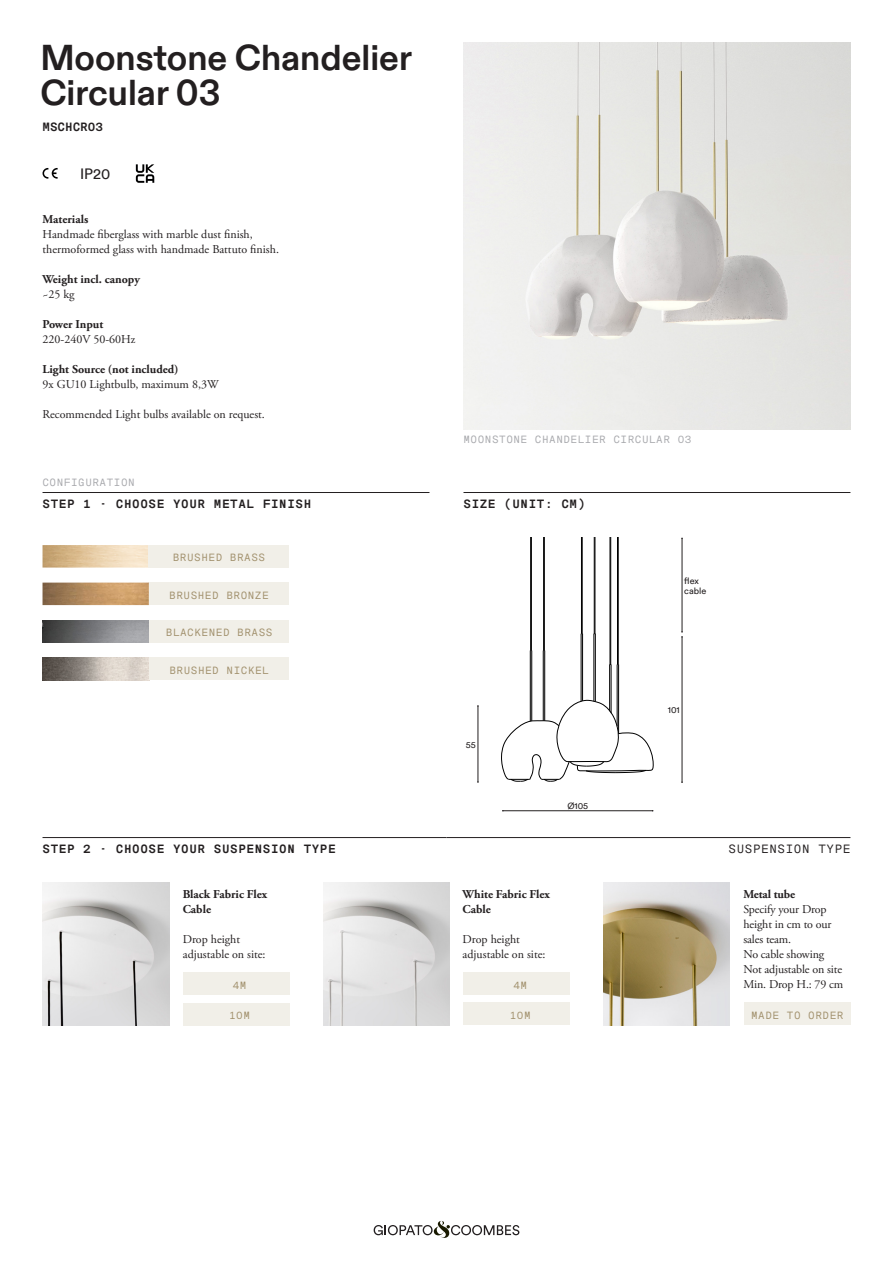
<style>
.page{position:relative;width:893px;height:1263px;background:#fff}
.page>*{position:absolute;margin:0;border:0;box-sizing:border-box;transform-origin:0 0}
.t1{font:700 36px/34.5px "ABC Diatype";color:#231f20}
.t2{font:15px "Circular TT";color:#231f20}
.t3{font:12px/15px "Adobe Garamond Pro";color:#231f20}
.t4{font:700 12px/15px "Adobe Garamond Pro";color:#231f20}
.t5{font:700 12px "Messina Sans Mono";letter-spacing:.05em;color:#231f20}
.t6{font:12px "Messina Sans Mono";letter-spacing:.05em;color:#231f20}
.t7{font:700 12px "Messina Sans Mono";color:#231f20}
.t8{font:10.5px "Messina Sans Mono";letter-spacing:.05em;color:#a1906c}
.t9{font:10.5px "Messina Sans Mono";letter-spacing:.05em;color:#a8a9ad}
.t10{font:9px/10.5px "Circular TT";color:#231f20}
</style>
<div class="page">
<svg style="left:374px;top:1221px;width:145px;height:17px"></svg>
<img style="left:463px;top:43px;width:387px;height:386px">
<svg style="left:136px;top:164px;width:18px;height:19px"></svg>
<svg style="left:43px;top:168px;width:15px;height:11px"></svg>
<hr style="left:43px;top:492px;width:386px;height:1px;background:#231f20">
<img style="left:43px;top:545px;width:106px;height:23px">
<img style="left:43px;top:620px;width:106px;height:23px">
<img style="left:43px;top:658px;width:106px;height:22px">
<div style="left:149px;top:545px;width:140px;height:23px;background:#f1efe8"></div>
<div style="left:149px;top:620px;width:140px;height:23px;background:#f1efe8"></div>
<div style="left:149px;top:583px;width:140px;height:22px;background:#f1efe8"></div>
<div style="left:149px;top:658px;width:140px;height:22px;background:#f1efe8"></div>
<img style="left:43px;top:583px;width:106px;height:22px">
<hr style="left:463px;top:492px;width:387px;height:1px;background:#231f20">
<hr style="left:682px;top:637px;width:1px;height:145px;background:#231f20">
<hr style="left:682px;top:538px;width:1px;height:94px;background:#231f20">
<hr style="left:503px;top:810px;width:150px;height:1px;background:#231f20">
<hr style="left:478px;top:706px;width:1px;height:76px;background:#231f20">
<hr style="left:530px;top:650px;width:1px;height:71px;background:#000">
<hr style="left:581px;top:538px;width:1px;height:96px;background:#000">
<hr style="left:594px;top:634px;width:1px;height:67px;background:#000">
<hr style="left:595px;top:634px;width:1px;height:68px;background:#000">
<hr style="left:582px;top:634px;width:1px;height:67px;background:#000">
<hr style="left:581px;top:634px;width:1px;height:67px;background:#000">
<hr style="left:531px;top:650px;width:1px;height:71px;background:#000">
<svg style="left:501px;top:671px;width:153px;height:111px"></svg>
<hr style="left:544px;top:650px;width:1px;height:71px;background:#000">
<hr style="left:543px;top:650px;width:1px;height:71px;background:#000">
<hr style="left:618px;top:664px;width:1px;height:70px;background:#000">
<hr style="left:611px;top:664px;width:1px;height:49px;background:#000">
<hr style="left:530px;top:538px;width:1px;height:112px;background:#000">
<hr style="left:617px;top:538px;width:1px;height:126px;background:#000">
<hr style="left:594px;top:538px;width:1px;height:96px;background:#000">
<hr style="left:531px;top:538px;width:1px;height:112px;background:#000">
<hr style="left:618px;top:538px;width:1px;height:126px;background:#000">
<hr style="left:595px;top:538px;width:1px;height:96px;background:#000">
<hr style="left:543px;top:538px;width:1px;height:112px;background:#000">
<hr style="left:544px;top:538px;width:1px;height:112px;background:#000">
<hr style="left:582px;top:538px;width:1px;height:96px;background:#000">
<hr style="left:617px;top:664px;width:1px;height:62px;background:#000">
<hr style="left:609px;top:664px;width:1px;height:47px;background:#000">
<hr style="left:610px;top:538px;width:1px;height:126px;background:#000">
<div style="left:183px;top:972px;width:106px;height:23px;background:#f1efe8"></div>
<div style="left:463px;top:972px;width:107px;height:23px;background:#f1efe8"></div>
<div style="left:183px;top:1003px;width:106px;height:22px;background:#f1efe8"></div>
<div style="left:463px;top:1003px;width:107px;height:22px;background:#f1efe8"></div>
<hr style="left:43px;top:837px;width:403px;height:1px;background:#231f20">
<hr style="left:446px;top:837px;width:404px;height:1px;background:#231f20">
<div style="left:744px;top:1002px;width:106px;height:23px;background:#f1efe8"></div>
<img style="left:43px;top:883px;width:126px;height:142px">
<img style="left:323px;top:883px;width:127px;height:142px">
<img style="left:603px;top:883px;width:127px;height:142px">
<h1 class="t1" style="left:40px;top:42px;width:373px">Moonstone Chandelier<br>Circular 03</h1>
<p class="t7" style="left:43px;top:118px;width:62px">MSCHCR03</p>
<p class="t2" style="left:80px;top:165px;width:32px">IP20</p>
<p class="t4" style="left:43px;top:211px;width:47px">Materials</p>
<p class="t3" style="left:43px;top:227px;width:238px">Handmade fiberglass with marble dust finish, thermoformed glass with handmade Battuto finish.</p>
<p class="t4" style="left:43px;top:271px;width:99px">Weight incl. canopy</p>
<p class="t3" style="left:43px;top:287px;width:34px">~25 kg</p>
<p class="t4" style="left:43px;top:316px;width:62px">Power Input</p>
<p class="t3" style="left:43px;top:332px;width:94px">220-240V 50-60Hz</p>
<p class="t4" style="left:43px;top:361px;width:137px">Light Source (not included)</p>
<p class="t3" style="left:43px;top:377px;width:178px">9x GU10 Lightbulb, maximum 8,3W</p>
<p class="t3" style="left:43px;top:407px;width:224px">Recommended Light bulbs available on request.</p>
<p class="t9" style="left:43px;top:475px;width:94px">CONFIGURATION</p>
<p class="t5" style="left:43px;top:495px;width:270px">STEP 1 - CHOOSE YOUR METAL FINISH</p>
<p class="t8" style="left:173px;top:550px;width:94px">BRUSHED BRASS</p>
<p class="t8" style="left:169px;top:588px;width:101px">BRUSHED BRONZE</p>
<p class="t8" style="left:166px;top:625px;width:108px">BLACKENED BRASS</p>
<p class="t8" style="left:169px;top:663px;width:101px">BRUSHED NICKEL</p>
<p class="t9" style="left:463px;top:432px;width:229px">MOONSTONE CHANDELIER CIRCULAR 03</p>
<p class="t5" style="left:463px;top:495px;width:123px">SIZE (UNIT: CM)</p>
<p class="t10" style="left:466px;top:739px;width:11px">55</p>
<p class="t10" style="left:567px;top:800px;width:22px">Ø105</p>
<p class="t10" style="left:684px;top:575px;width:23px">flex cable</p>
<p class="t10" style="left:668px;top:705px;width:13px">101</p>
<p class="t5" style="left:43px;top:840px;width:295px">STEP 2 - CHOOSE YOUR SUSPENSION TYPE</p>
<p class="t6" style="left:729px;top:840px;width:123px">SUSPENSION TYPE</p>
<p class="t4" style="left:183px;top:886px;width:86px">Black Fabric Flex<br>Cable</p>
<p class="t3" style="left:183px;top:932px;width:84px">Drop height adjustable on site:</p>
<p class="t4" style="left:463px;top:886px;width:89px">White Fabric Flex<br>Cable</p>
<p class="t3" style="left:463px;top:932px;width:84px">Drop height adjustable on site:</p>
<p class="t8" style="left:233px;top:978px;width:15px">4M</p>
<p class="t8" style="left:513px;top:978px;width:15px">4M</p>
<p class="t8" style="left:229px;top:1008px;width:22px">10M</p>
<p class="t8" style="left:510px;top:1008px;width:22px">10M</p>
<p class="t4" style="left:743px;top:886px;width:53px">Metal tube</p>
<p class="t3" style="left:743px;top:902px;width:101px">Specify your Drop height in cm to our sales team.<br>No cable showing<br>Not adjustable on site<br>Min. Drop H.: 79 cm</p>
<p class="t8" style="left:751px;top:1008px;width:94px">MADE TO ORDER</p>
</div>
